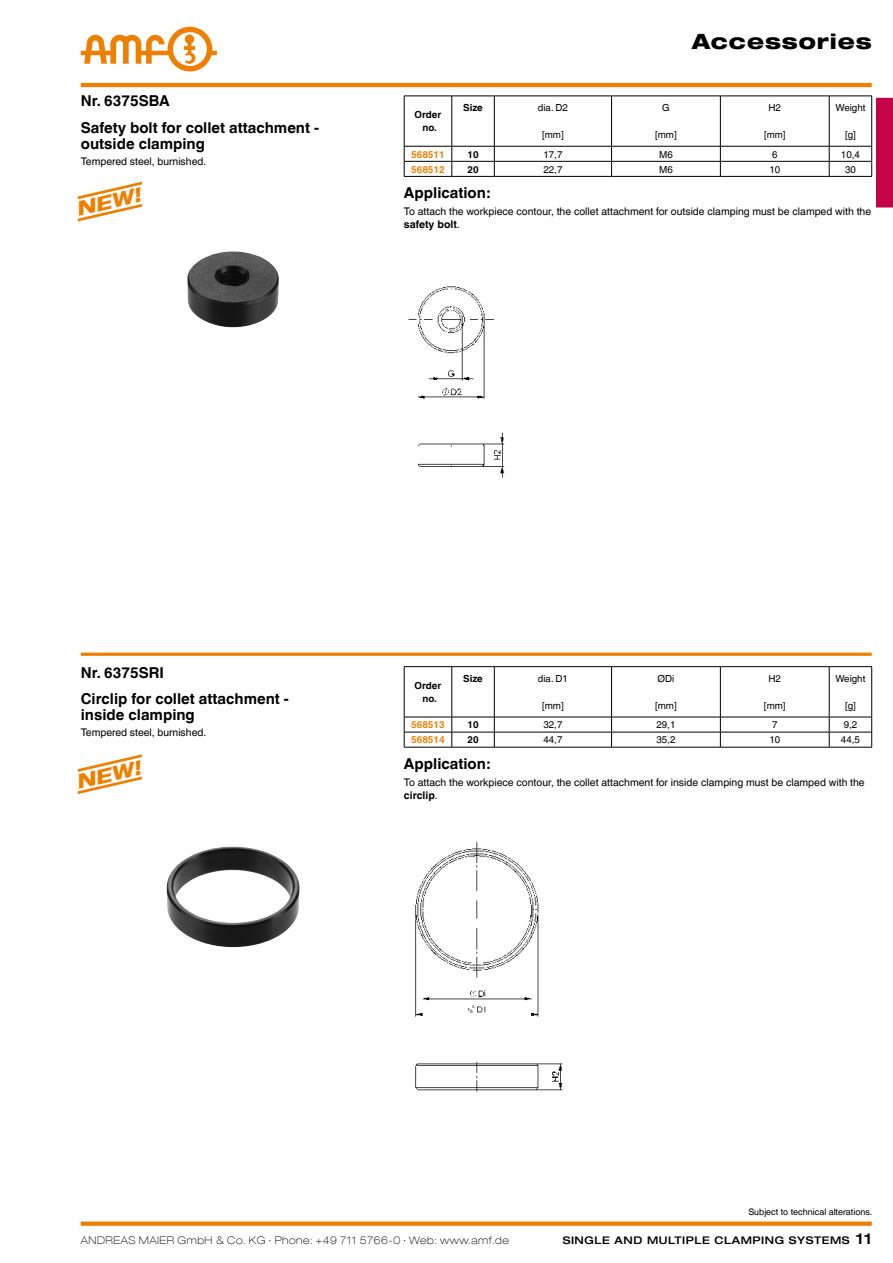
<style>
.page{position:relative;width:893px;height:1263px;background:#fff}
.page>*{position:absolute;margin:0;border:0;box-sizing:border-box;transform-origin:0 0}
.t1{font:800 expanded 21px "Helvetica Neue LT Com";letter-spacing:.045em;color:#000}
.t2{font:italic 800 expanded 19.65px "Helvetica Neue LT Com";color:#ee7f00}
.t3{font:700 15px/15.9px "Helvetica World";color:#000}
.t4{font:10.5px/12.8px "Helvetica World";color:#000}
.t5{font:100 expanded 10.5px "Helvetica Neue LT Com";letter-spacing:.05em;color:#000}
.t6{font:500 expanded 10.5px "Helvetica Neue LT Com";letter-spacing:.05em;color:#000}
.t7{font:9.75px "Helvetica World";color:#000}
.t8{font:700 9.75px/12.8px "Helvetica World";color:#000;text-align:center}
.t9{font:700 9.75px "Helvetica World";color:#ee7f00}
.t10{font:9px "Helvetica World";color:#000}
.s1{font-weight:700}
.s2{font-size:15px}
</style>
<div class="page">
<hr style="left:81px;top:83px;width:791px;height:4px;background:#ee7f00">
<svg style="left:81px;top:27px;width:136px;height:44px"></svg>
<div style="left:81px;top:1221px;width:791px;height:5px;background:#ee7f00"></div>
<svg style="left:404px;top:96px;width:489px;height:111px"></svg>
<hr style="left:404px;top:176px;width:48px;height:1px;background:#000">
<hr style="left:452px;top:176px;width:42px;height:1px;background:#000">
<hr style="left:494px;top:176px;width:118px;height:1px;background:#000">
<hr style="left:612px;top:176px;width:108px;height:1px;background:#000">
<hr style="left:720px;top:176px;width:109px;height:1px;background:#000">
<hr style="left:829px;top:176px;width:43px;height:1px;background:#000">
<hr style="left:404px;top:666px;width:48px;height:1px;background:#000">
<hr style="left:452px;top:666px;width:42px;height:1px;background:#000">
<hr style="left:494px;top:666px;width:118px;height:1px;background:#000">
<hr style="left:612px;top:666px;width:108px;height:1px;background:#000">
<hr style="left:720px;top:666px;width:109px;height:1px;background:#000">
<hr style="left:829px;top:666px;width:43px;height:1px;background:#000">
<svg style="left:404px;top:667px;width:468px;height:80px"></svg>
<hr style="left:404px;top:747px;width:48px;height:1px;background:#000">
<hr style="left:452px;top:747px;width:42px;height:1px;background:#000">
<hr style="left:494px;top:747px;width:118px;height:1px;background:#000">
<hr style="left:612px;top:747px;width:108px;height:1px;background:#000">
<hr style="left:720px;top:747px;width:109px;height:1px;background:#000">
<hr style="left:829px;top:747px;width:43px;height:1px;background:#000">
<svg style="left:77px;top:181px;width:65px;height:41px"></svg>
<svg style="left:77px;top:754px;width:65px;height:40px"></svg>
<img style="left:408px;top:286px;width:97px;height:192px">
<img style="left:415px;top:842px;width:148px;height:250px">
<img style="left:187px;top:251px;width:92px;height:77px">
<img style="left:167px;top:847px;width:133px;height:101px">
<hr style="left:81px;top:653px;width:791px;height:3px;background:#ee7f00">
<h3 class="t3" style="left:81px;top:93px;width:91px">Nr. 6375SBA</h3>
<h3 class="t3" style="left:81px;top:120px;width:240px">Safety bolt for collet attachment - outside clamping</h3>
<p class="t4" style="left:81px;top:155px;width:127px">Tempered steel, burnished.</p>
<h2 class="t2" style="left:73px;top:197px;width:67px;rotate:-13deg">NEW!</h2>
<p class="t8" style="left:415px;top:108px;width:28px">Order no.</p>
<p class="t8" style="left:463px;top:102px;width:21px">Size</p>
<p class="t7" style="left:538px;top:102px;width:32px">dia. D2</p>
<p class="t7" style="left:542px;top:129px;width:23px">[mm]</p>
<h1 class="t1" style="left:692px;top:28px;width:181px">Accessories</h1>
<p class="t7" style="left:662px;top:102px;width:9px">G</p>
<p class="t7" style="left:655px;top:129px;width:23px">[mm]</p>
<p class="t7" style="left:768px;top:102px;width:14px">H2</p>
<p class="t7" style="left:764px;top:129px;width:23px">[mm]</p>
<p class="t7" style="left:835px;top:102px;width:31px">Weight</p>
<p class="t7" style="left:845px;top:129px;width:12px">[g]</p>
<p class="t9" style="left:411px;top:148px;width:35px">568511</p>
<p class="t8" style="left:467px;top:148px;width:13px">10</p>
<p class="t7" style="left:543px;top:148px;width:20px">17,7</p>
<p class="t7" style="left:659px;top:148px;width:15px">M6</p>
<p class="t7" style="left:772px;top:148px;width:7px">6</p>
<p class="t7" style="left:841px;top:148px;width:20px">10,4</p>
<p class="t9" style="left:411px;top:163px;width:35px">568512</p>
<p class="t8" style="left:467px;top:163px;width:13px">20</p>
<p class="t7" style="left:543px;top:163px;width:20px">22,7</p>
<p class="t7" style="left:659px;top:163px;width:15px">M6</p>
<p class="t7" style="left:769px;top:163px;width:12px">10</p>
<p class="t7" style="left:845px;top:163px;width:12px">30</p>
<h3 class="t3" style="left:404px;top:185px;width:88px">Application:</h3>
<p class="t4" style="left:404px;top:205px;width:469px">To attach the workpiece contour, the collet attachment for outside clamping must be clamped with the <span class="s1">safety bolt</span>.</p>
<h3 class="t3" style="left:81px;top:664px;width:85px">Nr. 6375SRI</h3>
<h3 class="t3" style="left:81px;top:691px;width:210px">Circlip for collet attachment - inside clamping</h3>
<p class="t4" style="left:81px;top:726px;width:127px">Tempered steel, burnished.</p>
<h2 class="t2" style="left:73px;top:770px;width:67px;rotate:-13deg">NEW!</h2>
<p class="t8" style="left:415px;top:679px;width:28px">Order no.</p>
<p class="t8" style="left:463px;top:672px;width:21px">Size</p>
<p class="t7" style="left:538px;top:673px;width:32px">dia. D1</p>
<p class="t7" style="left:542px;top:699px;width:23px">[mm]</p>
<p class="t7" style="left:658px;top:673px;width:18px">ØDi</p>
<p class="t7" style="left:655px;top:699px;width:23px">[mm]</p>
<p class="t7" style="left:768px;top:673px;width:14px">H2</p>
<p class="t7" style="left:764px;top:699px;width:23px">[mm]</p>
<p class="t7" style="left:835px;top:673px;width:31px">Weight</p>
<p class="t7" style="left:845px;top:699px;width:12px">[g]</p>
<p class="t9" style="left:411px;top:719px;width:35px">568513</p>
<p class="t8" style="left:467px;top:718px;width:13px">10</p>
<p class="t7" style="left:543px;top:719px;width:20px">32,7</p>
<p class="t7" style="left:656px;top:719px;width:20px">29,1</p>
<p class="t7" style="left:772px;top:719px;width:7px">7</p>
<p class="t7" style="left:844px;top:719px;width:15px">9,2</p>
<p class="t9" style="left:411px;top:734px;width:35px">568514</p>
<p class="t8" style="left:467px;top:734px;width:13px">20</p>
<p class="t7" style="left:543px;top:734px;width:20px">44,7</p>
<p class="t7" style="left:656px;top:734px;width:20px">35,2</p>
<p class="t7" style="left:769px;top:734px;width:12px">10</p>
<p class="t7" style="left:841px;top:734px;width:20px">44,5</p>
<h3 class="t3" style="left:404px;top:756px;width:88px">Application:</h3>
<p class="t4" style="left:404px;top:776px;width:462px">To attach the workpiece contour, the collet attachment for inside clamping must be clamped with the <span class="s1">circlip</span>.</p>
<p class="t10" style="left:748px;top:1207px;width:125px">Subject to technical alterations.</p>
<p class="t5" style="left:81px;top:1233px;width:429px">ANDREAS MAIER GmbH &amp; Co. KG ∙ Phone: +49 711 5766-0 ∙ Web: www.amf.de</p>
<p class="t6" style="left:563px;top:1233px;width:310px">SINGLE AND MULTIPLE CLAMPING SYSTEMS <span class="s2">11</span></p>
</div>
